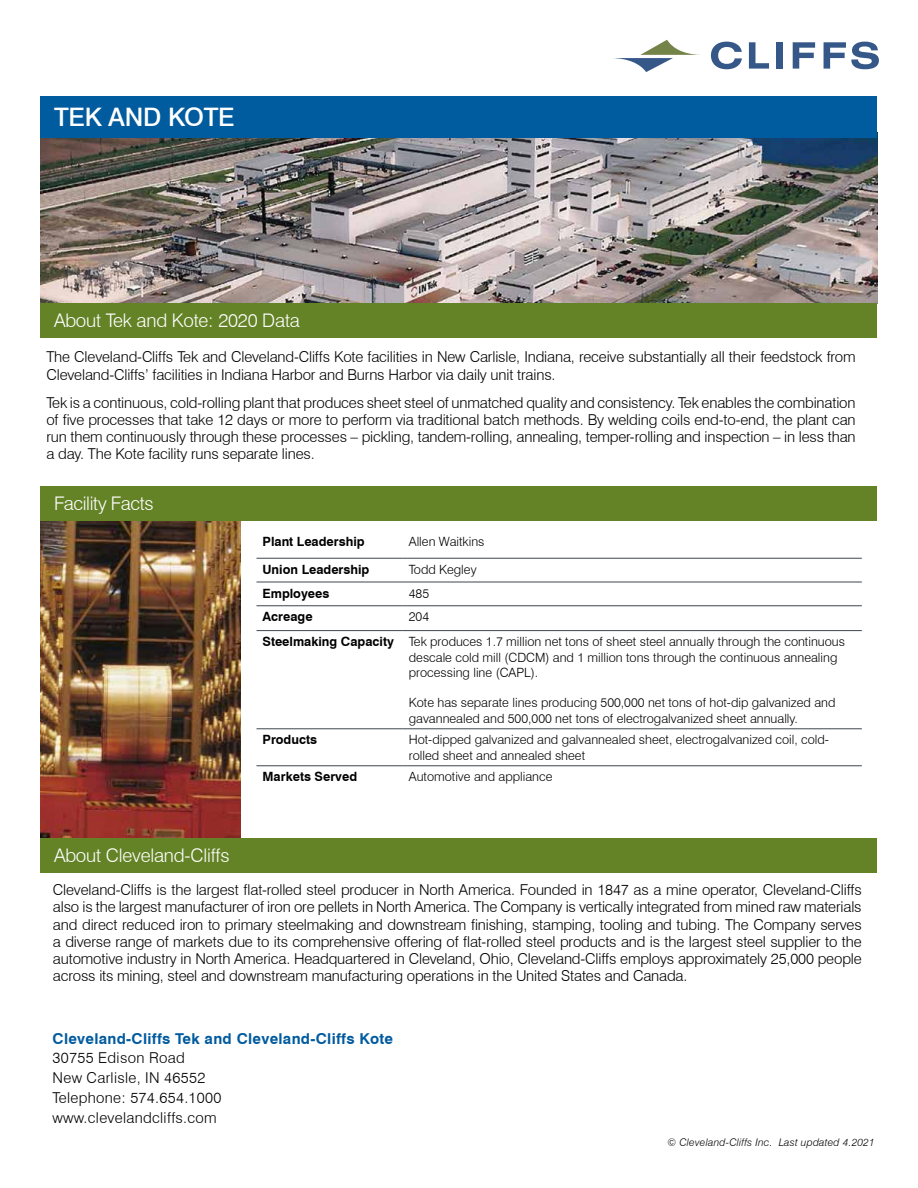
<style>
.page{position:relative;width:918px;height:1188px;background:#fff}
.page>*{position:absolute;margin:0;border:0;box-sizing:border-box;transform-origin:0 0}
.t1{font:500 25.5px "Swiss 721 BT";letter-spacing:-.01em;color:#fff}
.t2{font:300 18.75px "Swiss 721 BT";letter-spacing:-.01em;color:#fff}
.t3{font:300 15px/17.2px "Swiss 721 BT";letter-spacing:-.01em;color:#000;text-align:justify}
.t4{font:300 15px/19.8px "Swiss 721 BT";letter-spacing:.02em;color:#000}
.t5{font:700 15px "Swiss 721 BT";letter-spacing:.02em;color:#005b9f}
.t6{font:300 12.75px/15.3px "Swiss 721 BT";color:#000}
.t7{font:700 12.75px "Swiss 721 BT";color:#000}
.t8{font:italic 300 10.5px "Swiss 721 BT";letter-spacing:.02em;color:#000}
.s1{font-weight:700}
</style>
<div class="page">
<hr style="left:256px;top:766px;width:147px;height:1px;background:#3f454f">
<hr style="left:403px;top:766px;width:459px;height:1px;background:#3f454f">
<hr style="left:256px;top:729px;width:147px;height:1px;background:#3f454f">
<hr style="left:403px;top:729px;width:459px;height:1px;background:#3f454f">
<hr style="left:256px;top:630px;width:147px;height:1px;background:#3f454f">
<hr style="left:403px;top:630px;width:459px;height:1px;background:#3f454f">
<hr style="left:256px;top:606px;width:147px;height:1px;background:#3f454f">
<hr style="left:403px;top:606px;width:459px;height:1px;background:#3f454f">
<hr style="left:256px;top:582px;width:147px;height:1px;background:#3f454f">
<hr style="left:403px;top:582px;width:459px;height:1px;background:#3f454f">
<hr style="left:256px;top:558px;width:147px;height:1px;background:#3f454f">
<hr style="left:403px;top:558px;width:459px;height:1px;background:#3f454f">
<svg style="left:711px;top:42px;width:31px;height:27px"></svg>
<svg style="left:749px;top:42px;width:20px;height:27px"></svg>
<div style="left:777px;top:42px;width:6px;height:27px;background:#365888"></div>
<svg style="left:793px;top:42px;width:22px;height:27px"></svg>
<svg style="left:824px;top:42px;width:55px;height:27px"></svg>
<svg style="left:613px;top:40px;width:87px;height:32px"></svg>
<img style="left:40px;top:137px;width:838px;height:166px">
<div style="left:40px;top:96px;width:838px;height:41px;background:#005b9f"></div>
<div style="left:40px;top:303px;width:838px;height:35px;background:#648326"></div>
<img style="left:40px;top:521px;width:201px;height:317px">
<div style="left:40px;top:486px;width:838px;height:35px;background:#648326"></div>
<div style="left:40px;top:838px;width:838px;height:34px;background:#648326"></div>
<h1 class="t1" style="left:54px;top:102px;width:182px">TEK AND KOTE</h1>
<p class="t2" style="left:54px;top:309px;width:247px">About Tek and Kote: 2020 Data</p>
<p class="t3" style="left:46px;top:348px;width:811px">The Cleveland-Cliffs Tek and Cleveland-Cliffs Kote facilities in New Carlisle, Indiana, receive substantially all their feedstock from<br>Cleveland-Cliffs’ facilities in Indiana Harbor and Burns Harbor via daily unit trains.</p>
<p class="t3" style="left:46px;top:394px;width:811px">Tek is a continuous, cold-rolling plant that produces sheet steel of unmatched quality and consistency. Tek enables the combination of five processes that take 12 days or more to perform via traditional batch methods. By welding coils end-to-end, the plant can run them continuously through these processes – pickling, tandem-rolling, annealing, temper-rolling and inspection – in less than a day. The Kote facility runs separate lines.</p>
<p class="t2" style="left:54px;top:492px;width:101px">Facility Facts</p>
<p class="t7" style="left:262px;top:534px;width:104px">Plant Leadership</p>
<p class="t6" style="left:409px;top:534px;width:77px">Allen Waitkins</p>
<p class="t7" style="left:262px;top:562px;width:108px">Union Leadership</p>
<p class="t6" style="left:409px;top:562px;width:69px">Todd Kegley</p>
<p class="t7" style="left:262px;top:585px;width:68px">Employees</p>
<p class="t6" style="left:409px;top:585px;width:22px">485</p>
<p class="t7" style="left:262px;top:609px;width:52px">Acreage</p>
<p class="t6" style="left:262px;top:604px;width:584px;line-height:24.9px;text-indent:146px">204<br><span class="s1">Steelmaking Capacity</span> Tek produces 1.7 million net tons of sheet steel annually through the continuous</p>
<p class="t6" style="left:409px;top:649px;width:430px">descale cold mill (CDCM) and 1 million tons through the continuous annealing processing line (CAPL).</p>
<p class="t6" style="left:409px;top:695px;width:428px">Kote has separate lines producing 500,000 net tons of hot-dip galvanized and gavannealed and 500,000 net tons of electrogalvanized sheet annually.</p>
<p class="t7" style="left:262px;top:732px;width:56px">Products</p>
<p class="t6" style="left:409px;top:732px;width:422px">Hot-dipped galvanized and galvannealed sheet, electrogalvanized coil, cold&shy;rolled sheet and annealed sheet</p>
<p class="t7" style="left:262px;top:769px;width:96px">Markets Served</p>
<p class="t6" style="left:409px;top:769px;width:145px">Automotive and appliance</p>
<p class="t2" style="left:54px;top:844px;width:177px">About Cleveland-Cliffs</p>
<p class="t3" style="left:53px;top:881px;width:810px">Cleveland-Cliffs is the largest flat-rolled steel producer in North America. Founded in 1847 as a mine operator, Cleveland-Cliffs also is the largest manufacturer of iron ore pellets in North America. The Company is vertically integrated from mined raw materials and direct reduced iron to primary steelmaking and downstream finishing, stamping, tooling and tubing. The Company serves a diverse range of markets due to its comprehensive offering of flat-rolled steel products and is the largest steel supplier to the automotive industry in North America. Headquartered in Cleveland, Ohio, Cleveland-Cliffs employs approximately 25,000 people across its mining, steel and downstream manufacturing operations in the United States and Canada.</p>
<p class="t5" style="left:53px;top:1029px;width:342px">Cleveland-Cliffs Tek and Cleveland-Cliffs Kote</p>
<p class="t4" style="left:53px;top:1048px;width:170px">30755 Edison Road<br>New Carlisle, IN 46552<br>Telephone: 574.654.1000 www.clevelandcliffs.com</p>
<p class="t8" style="left:667px;top:1136px;width:209px">© Cleveland-Cliffs Inc. Last updated 4.2021</p>
</div>
